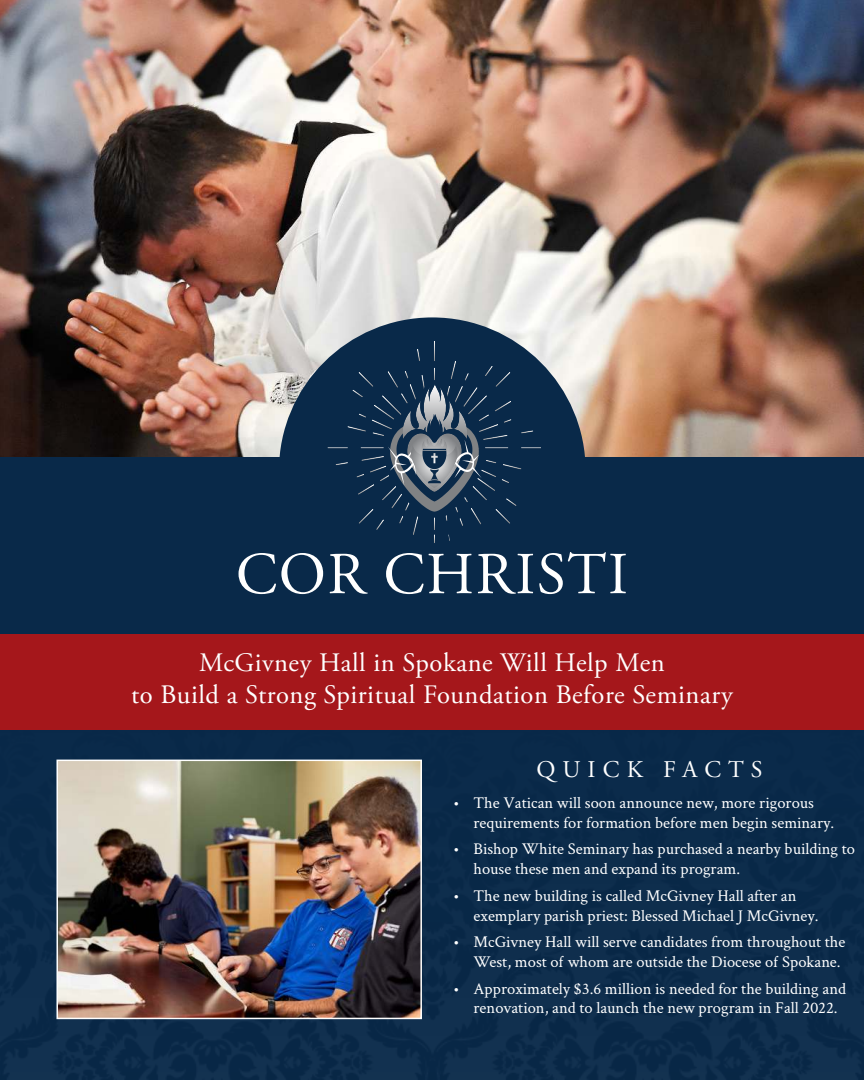
<style>
.page{position:relative;width:864px;height:1080px;background:#fff}
.page>*{position:absolute;margin:0;border:0;box-sizing:border-box;transform-origin:0 0}
.t1{font:59.4px "Adobe Garamond Pro";letter-spacing:.025em;color:#fff}
.t2{font:26.55px/32px "Adobe Garamond Pro";letter-spacing:.02em;color:#fff;text-align:center}
.t3{font:24px "Adobe Garamond Pro";letter-spacing:.295em;color:#fff}
.t4{font:16.5px/19.8px "Crimson";color:#fff}
</style>
<div class="page">
<img style="left:0;top:0;width:864px;height:458px">
<div style="left:0;top:458px;width:864px;height:622px;background:#092949"></div>
<div style="left:0;top:634px;width:864px;height:96px;background:#a5171b"></div>
<div style="left:279px;top:317px;width:307px;height:307px;background:#092949;border-radius:50%"></div>
<img style="left:59px;top:763px;width:360px;height:253px">
<div style="left:56px;top:760px;width:366px;height:259px;border:2px solid #fff"></div>
<img style="left:468px;top:395px;width:19px;height:19px">
<img style="left:495px;top:372px;width:16px;height:15px">
<svg style="left:434px;top:341px;width:1px;height:20px"></svg>
<svg style="left:434px;top:368px;width:1px;height:12px"></svg>
<img style="left:382px;top:395px;width:19px;height:19px">
<img style="left:358px;top:372px;width:15px;height:15px">
<img style="left:360px;top:447px;width:12px;height:2px">
<img style="left:327px;top:447px;width:21px;height:2px">
<img style="left:359px;top:509px;width:13px;height:15px">
<img style="left:534px;top:447px;width:7px;height:2px">
<img style="left:467px;top:387px;width:11px;height:20px">
<svg style="left:485px;top:366px;width:8px;height:10px"></svg>
<img style="left:421px;top:375px;width:3px;height:9px">
<svg style="left:417px;top:349px;width:3px;height:12px"></svg>
<img style="left:374px;top:405px;width:20px;height:9px">
<svg style="left:352px;top:390px;width:11px;height:7px"></svg>
<img style="left:361px;top:458px;width:11px;height:3px">
<svg style="left:335px;top:462px;width:13px;height:3px"></svg>
<img style="left:495px;top:401px;width:16px;height:11px">
<img style="left:451px;top:361px;width:5px;height:18px">
<img style="left:387px;top:371px;width:11px;height:17px">
<img style="left:347px;top:426px;width:19px;height:6px">
<img style="left:358px;top:485px;width:14px;height:10px">
<svg style="left:465px;top:373px;width:4px;height:8px"></svg>
<svg style="left:405px;top:371px;width:3px;height:8px"></svg>
<svg style="left:359px;top:413px;width:7px;height:5px"></svg>
<svg style="left:356px;top:474px;width:8px;height:4px"></svg>
<img style="left:403px;top:384px;width:64px;height:30px">
<svg style="left:372px;top:414px;width:162px;height:129px"></svg>
<h1 class="t1" style="left:236px;top:551px;width:394px">COR CHRISTI</h1>
<h2 class="t2" style="left:131px;top:649px;width:603px">McGivney Hall in Spokane Will Help Men<br>to Build a Strong Spiritual Foundation Before Seminary</h2>
<h3 class="t3" style="left:537px;top:760px;width:228px">QUICK FACTS</h3>
<p class="t4" style="left:474px;top:794px;width:362px;text-indent:-20px">• The Vatican will soon announce new, more rigorous requirements for formation before men begin seminary.</p>
<p class="t4" style="left:474px;top:841px;width:383px;text-indent:-20px">• Bishop White Seminary has purchased a nearby building to house these men and expand its program.</p>
<p class="t4" style="left:474px;top:887px;width:346px;text-indent:-20px">• The new building is called McGivney Hall after an exemplary parish priest: Blessed Michael J McGivney.</p>
<p class="t4" style="left:453px;top:933px;width:394px;text-align:right">• McGivney Hall will serve candidates from throughout the<br>West, most of whom are outside the Diocese of Spokane.</p>
<p class="t4" style="left:474px;top:980px;width:374px;text-indent:-20px">• Approximately $3.6 million is needed for the building and renovation, and to launch the new program in Fall 2022.</p>
</div>
